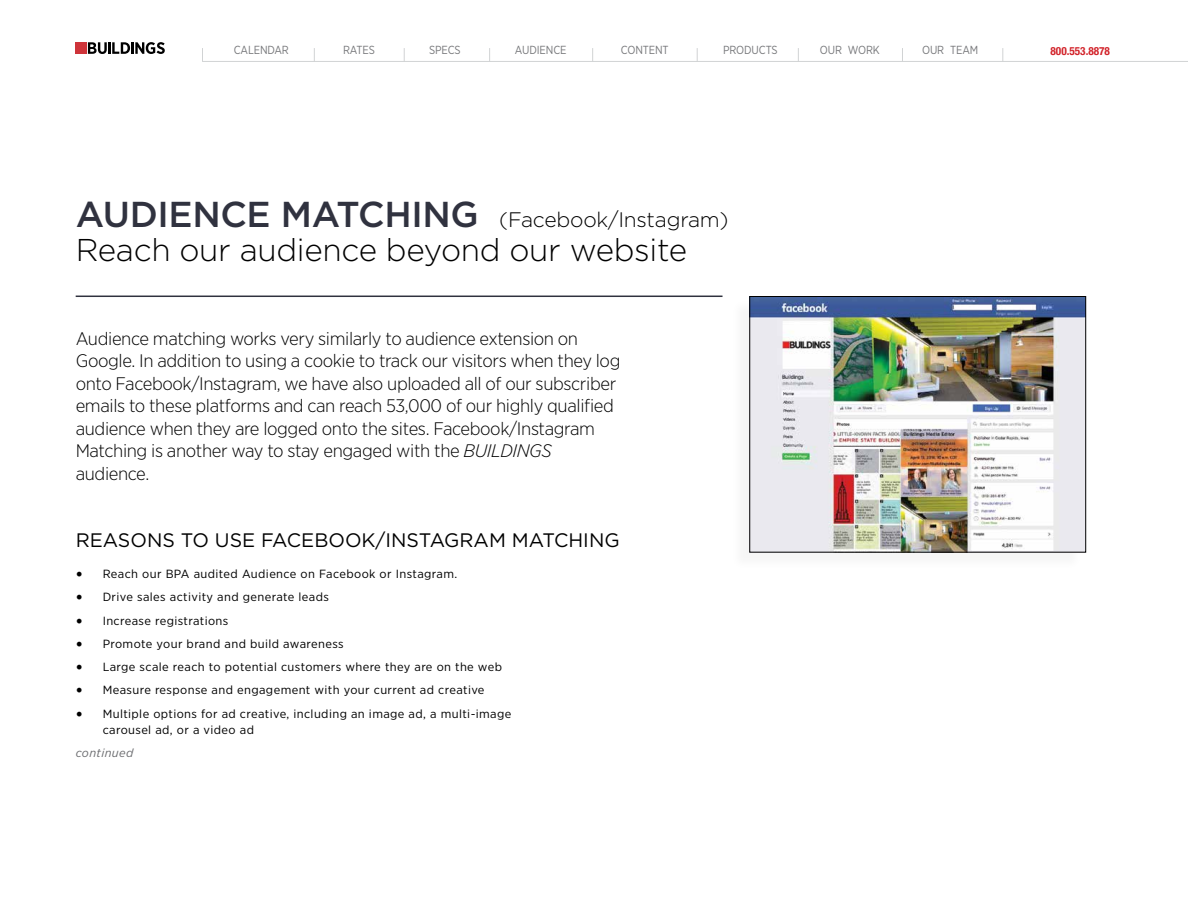
<style>
.page{position:relative;width:1188px;height:918px;background:#fff}
.page>*{position:absolute;margin:0;border:0;box-sizing:border-box;transform-origin:0 0}
.t1{font:300 31.5px "Gotham";letter-spacing:-.01em;color:#000}
.t2{font:300 21px "Gotham";letter-spacing:-.01em;color:#000}
.t3{font:19.5px "Gotham";color:#000}
.t4{font:300 18.15px/22.5px "Gotham Narrow";letter-spacing:-.02em;color:#000;scale:1.05 1}
.t5{font:11.85px/16.5px "Gotham Narrow";letter-spacing:.03em;color:#000;scale:1.09 1}
.t6{font:italic 11.85px "Gotham Narrow";letter-spacing:.03em;color:#6d6e71;scale:1.09 1}
.t7{font:11.7px "Gotham Narrow";letter-spacing:-.01em;color:#77787b;scale:.96 1}
.t8{font:700 condensed 11.25px "Helvetica Neue LT Std";color:#d2232a}
.s1{font-weight:500;font-size:36px;color:#30323f}
.s2{font-style:italic}
.s3{font-family:"Minion Pro";font-size:18px}
</style>
<div class="page">
<div style="left:76px;top:42px;width:11px;height:12px;background:#ce343a"></div>
<svg style="left:88px;top:42px;width:77px;height:12px"></svg>
<hr style="left:202px;top:61px;width:986px;height:1px;background:#d1d3d4">
<svg style="left:202px;top:48px;width:1px;height:13px"></svg>
<svg style="left:314px;top:48px;width:1px;height:13px"></svg>
<svg style="left:404px;top:48px;width:1px;height:13px"></svg>
<svg style="left:489px;top:48px;width:1px;height:13px"></svg>
<svg style="left:592px;top:48px;width:1px;height:13px"></svg>
<svg style="left:697px;top:48px;width:1px;height:13px"></svg>
<svg style="left:798px;top:48px;width:1px;height:13px"></svg>
<svg style="left:902px;top:48px;width:1px;height:13px"></svg>
<svg style="left:1002px;top:48px;width:1px;height:13px"></svg>
<div style="left:731px;top:298px;width:352px;height:273px;background:#f8f8f8"></div>
<img style="left:752px;top:298px;width:332px;height:252px">
<div style="left:750px;top:296px;width:336px;height:256px;border:1px solid #000"></div>
<hr style="left:76px;top:296px;width:647px;height:1px;background:#30323f">
<p class="t7" style="left:234px;top:43px;width:59px">CALENDAR</p>
<p class="t7" style="left:343px;top:43px;width:35px">RATES</p>
<p class="t7" style="left:429px;top:43px;width:34px">SPECS</p>
<p class="t7" style="left:515px;top:43px;width:55px">AUDIENCE</p>
<p class="t7" style="left:621px;top:43px;width:51px">CONTENT</p>
<p class="t7" style="left:723px;top:43px;width:58px">PRODUCTS</p>
<p class="t7" style="left:820px;top:43px;width:64px">OUR WORK</p>
<p class="t7" style="left:922px;top:43px;width:60px">OUR TEAM</p>
<p class="t8" style="left:1051px;top:44px;width:61px">800.553.8878</p>
<p class="t2" style="left:76px;top:206px;width:654px"><span class="s1">AUDIENCE MATCHING</span> (Facebook/Instagram)</p>
<h1 class="t1" style="left:76px;top:230px;width:613px">Reach our audience beyond our website</h1>
<p class="t4" style="left:76px;top:327px;width:520px">Audience matching works very similarly to audience extension on Google. In addition to using a cookie to track our visitors when they log onto Facebook/Instagram, we have also uploaded all of our subscriber emails to these platforms and can reach 53,000 of our highly qualified audience when they are logged onto the sites. Facebook/Instagram Matching is another way to stay engaged with the <span class="s2">BUILDINGS </span>audience.</p>
<p class="t3" style="left:76px;top:529px;width:546px">REASONS TO USE FACEBOOK/INSTAGRAM MATCHING</p>
<p class="t5" style="left:76px;top:566px;width:352px"><span class="s3">•</span> Reach our BPA audited Audience on Facebook or Instagram.</p>
<p class="t5" style="left:76px;top:589px;width:234px"><span class="s3">•</span> Drive sales activity and generate leads</p>
<p class="t5" style="left:76px;top:612px;width:142px"><span class="s3">•</span> Increase registrations</p>
<p class="t5" style="left:76px;top:635px;width:247px"><span class="s3">•</span> Promote your brand and build awareness</p>
<p class="t5" style="left:76px;top:659px;width:393px"><span class="s3">•</span> Large scale reach to potential customers where they are on the web</p>
<p class="t5" style="left:76px;top:682px;width:377px"><span class="s3">•</span> Measure response and engagement with your current ad creative</p>
<p class="t5" style="left:103px;top:705px;width:376px;text-indent:-27px"><span class="s3">•</span> Multiple options for ad creative, including an image ad, a multi-image carousel ad, or a video ad</p>
<p class="t6" style="left:76px;top:746px;width:54px">continued</p>
</div>
